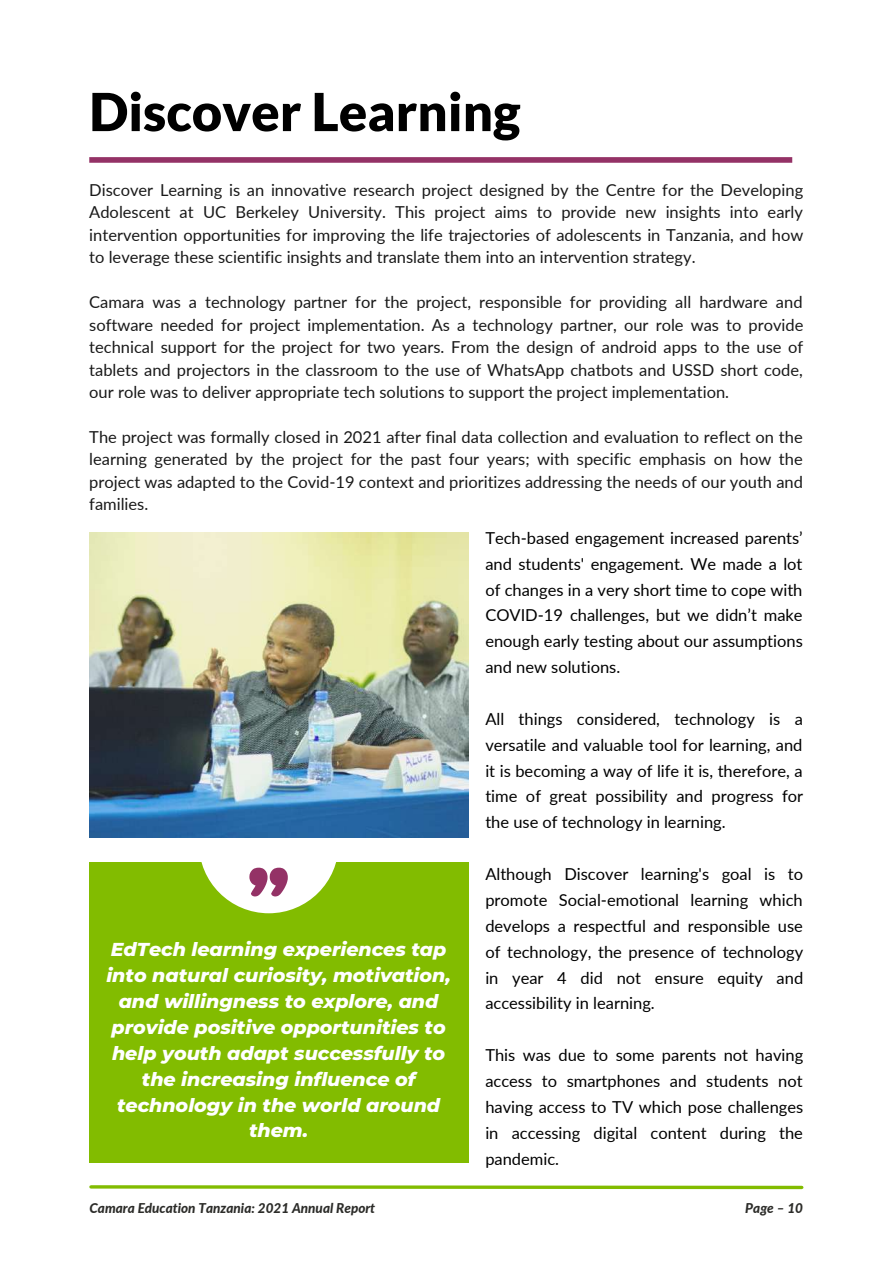
<style>
.page{position:relative;width:893px;height:1264px;background:#fff}
.page>*{position:absolute;margin:0;border:0;box-sizing:border-box;transform-origin:0 0}
.t1{font:70.65px "Borsok";color:#943266}
.t2{font:900 52.5px "Lato";color:#000}
.t3{font:italic 800 19.05px/25.8px "Montserrat";color:#fff;text-align:center}
.t4{font:16.5px/22.5px "Lato";color:#191919;text-align:justify}
.t5{font:16.5px/25.8px "Lato";color:#000;text-align:justify}
.t6{font:italic 800 13.5px "Lato";color:#2c2c29}
</style>
<div class="page">
<div style="left:89px;top:862px;width:379px;height:300px;background:#82bc00"></div>
<div style="left:89px;top:157px;width:703px;height:6px;background:#943266"></div>
<div style="left:199px;top:773px;width:139px;height:140px;background:#fff;border-radius:50%"></div>
<img style="left:89px;top:532px;width:379px;height:305px">
<svg style="left:89px;top:1185px;width:715px;height:5px"></svg>
<h2 class="t2" style="left:89px;top:79px;width:433px">Discover Learning</h2>
<p class="t4" style="left:89px;top:178px;width:715px">Discover Learning is an innovative research project designed by the Centre for the Developing Adolescent at UC Berkeley University. This project aims to provide new insights into early intervention opportunities for improving the life trajectories of adolescents in Tanzania, and how to leverage these scientific insights and translate them into an intervention strategy.</p>
<p class="t4" style="left:89px;top:290px;width:715px">Camara was a technology partner for the project, responsible for providing all hardware and software needed for project implementation. As a technology partner, our role was to provide technical support for the project for two years. From the design of android apps to the use of tablets and projectors in the classroom to the use of WhatsApp chatbots and USSD short code, our role was to deliver appropriate tech solutions to support the project implementation.</p>
<p class="t4" style="left:89px;top:425px;width:715px">The project was formally closed in 2021 after final data collection and evaluation to reflect on the learning generated by the project for the past four years; with specific emphasis on how the project was adapted to the Covid-19 context and prioritizes addressing the needs of our youth and families.</p>
<h1 class="t1" style="left:248px;top:850px;width:42px">"</h1>
<p class="t3" style="left:106px;top:936px;width:346px">EdTech learning experiences tap into natural curiosity, motivation, and willingness to explore, and provide positive opportunities to help youth adapt successfully to the increasing influence of technology in the world around them.</p>
<p class="t5" style="left:485px;top:524px;width:319px">Tech-based engagement increased parents’ and students' engagement. We made a lot of changes in a very short time to cope with COVID-19 challenges, but we didn’t make enough early testing about our assumptions and new solutions.</p>
<p class="t5" style="left:485px;top:705px;width:319px">All things considered, technology is a versatile and valuable tool for learning, and it is becoming a way of life it is, therefore, a time of great possibility and progress for the use of technology in learning.</p>
<p class="t5" style="left:485px;top:860px;width:319px">Although Discover learning's goal is to promote Social-emotional learning which develops a respectful and responsible use of technology, the presence of technology in year 4 did not ensure equity and accessibility in learning.</p>
<p class="t5" style="left:485px;top:1041px;width:319px">This was due to some parents not having access to smartphones and students not having access to TV which pose challenges in accessing digital content during the pandemic.</p>
<p class="t6" style="left:90px;top:1199px;width:287px">Camara Education Tanzania: 2021 Annual Report</p>
<p class="t6" style="left:745px;top:1199px;width:59px">Page – 10</p>
</div>
